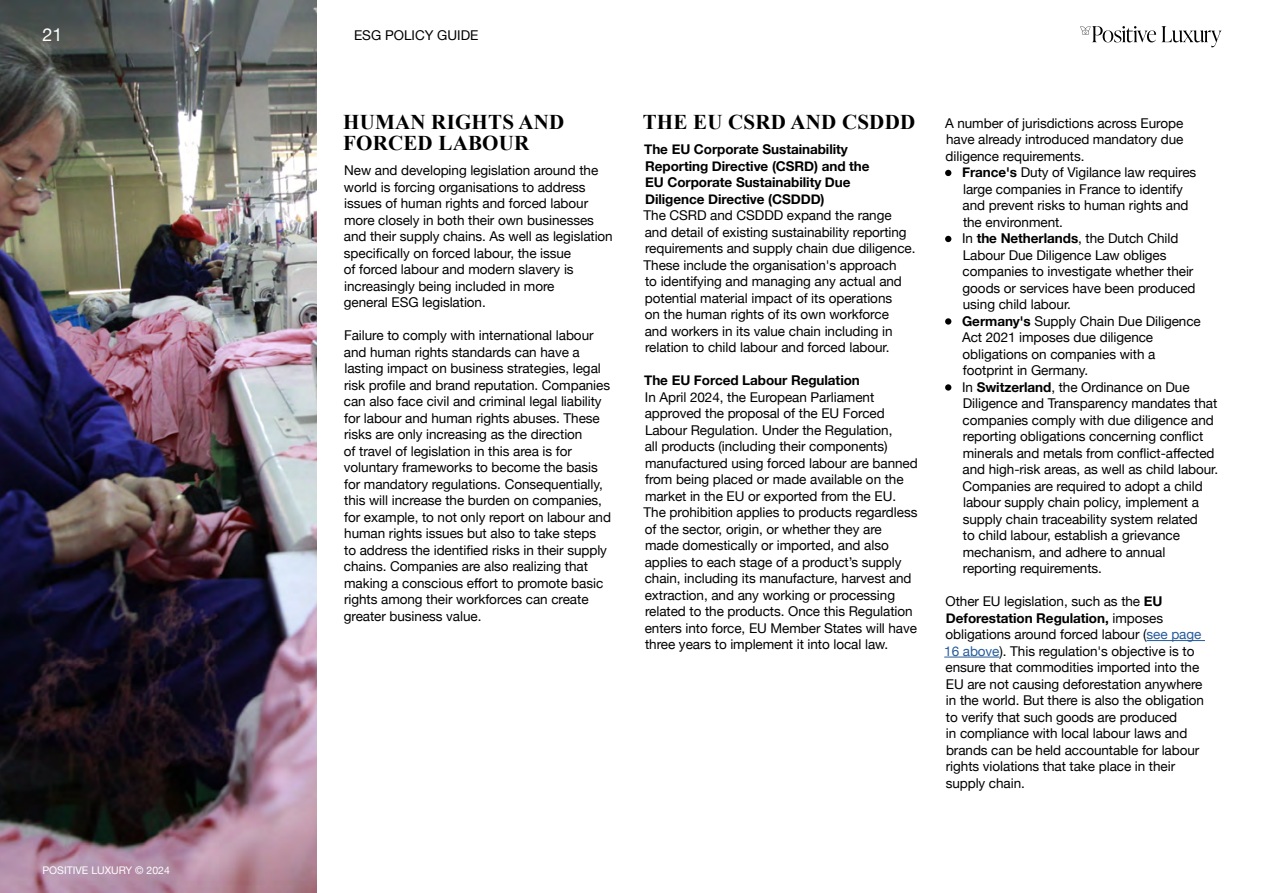
<style>
.page{position:relative;width:1263px;height:893px;background:#fff}
.page>*{position:absolute;margin:0;border:0;box-sizing:border-box;transform-origin:0 0}
.t1{font:700 21px/21px "Times New Roman";letter-spacing:.01em;color:#000}
.t2{font:18px "Helvetica Neue";color:#fff}
.t3{font:13.5px/16.5px "Helvetica Neue";letter-spacing:-.005em;color:#000}
.t4{font:700 13.5px/16.5px "Helvetica Neue";letter-spacing:-.005em;color:#000}
.t5{font:10.5px "Helvetica Neue";color:#fff}
.s1{font-weight:700}
.s2{color:#275b9b}
</style>
<div class="page">
<img style="left:0;top:0;width:317px;height:893px">
<hr style="left:1146px;top:640px;width:59px;height:1px;background:#275b9b">
<hr style="left:944px;top:657px;width:55px;height:1px;background:#275b9b">
<svg style="left:945px;top:170px;width:6px;height:6px"></svg>
<svg style="left:945px;top:236px;width:6px;height:6px"></svg>
<div style="left:945px;top:318px;width:6px;height:7px;background:#000;border-radius:50%"></div>
<div style="left:945px;top:384px;width:6px;height:7px;background:#000;border-radius:50%"></div>
<svg style="left:1080px;top:26px;width:141px;height:21px"></svg>
<h2 class="t2" style="left:43px;top:22px;width:22px">21</h2>
<p class="t3" style="left:354px;top:28px;width:126px">ESG POLICY GUIDE</p>
<p class="t5" style="left:43px;top:862px;width:129px">POSITIVE LUXURY © 2024</p>
<h1 class="t1" style="left:343px;top:111px;width:223px">HUMAN RIGHTS AND<br>FORCED LABOUR</h1>
<p class="t3" style="left:344px;top:163px;width:270px">New and developing legislation around the world is forcing organisations to address issues of human rights and forced labour more closely in both their own businesses and their supply chains. As well as legislation specifically on forced labour, the issue<br>of forced labour and modern slavery is increasingly being included in more<br>general ESG legislation.</p>
<p class="t3" style="left:344px;top:328px;width:269px">Failure to comply with international labour and human rights standards can have a lasting impact on business strategies, legal risk profile and brand reputation. Companies can also face civil and criminal legal liability for labour and human rights abuses. These risks are only increasing as the direction<br>of travel of legislation in this area is for voluntary frameworks to become the basis for mandatory regulations. Consequentially, this will increase the burden on companies, for example, to not only report on labour and human rights issues but also to take steps<br>to address the identified risks in their supply chains. Companies are also realizing that making a conscious effort to promote basic rights among their workforces can create greater business value.</p>
<h1 class="t1" style="left:643px;top:111px;width:274px">THE EU CSRD AND CSDDD</h1>
<p class="t4" style="left:644px;top:141px;width:227px">The EU Corporate Sustainability<br>Reporting Directive (CSRD) and the<br>EU Corporate Sustainability Due<br>Diligence Directive (CSDDD)</p>
<p class="t3" style="left:644px;top:208px;width:273px">The CSRD and CSDDD expand the range and detail of existing sustainability reporting requirements and supply chain due diligence.<br>These include the organisation's approach<br>to identifying and managing any actual and potential material impact of its operations<br>on the human rights of its own workforce<br>and workers in its value chain including in relation to child labour and forced labour.</p>
<p class="t4" style="left:644px;top:372px;width:217px">The EU Forced Labour Regulation</p>
<p class="t3" style="left:644px;top:389px;width:276px">In April 2024, the European Parliament approved the proposal of the EU Forced Labour Regulation. Under the Regulation,<br>all products (including their components) manufactured using forced labour are banned from being placed or made available on the market in the EU or exported from the EU.<br>The prohibition applies to products regardless of the sector, origin, or whether they are made domestically or imported, and also applies to each stage of a product’s supply chain, including its manufacture, harvest and extraction, and any working or processing related to the products. Once this Regulation enters into force, EU Member States will have three years to implement it into local law.</p>
<p class="t3" style="left:945px;top:115px;width:240px;text-align:justify">A number of jurisdictions across Europe have already introduced mandatory due diligence requirements.</p>
<p class="t3" style="left:962px;top:165px;width:258px"><span class="s1">France's</span> Duty of Vigilance law requires large companies in France to identify<br>and prevent risks to human rights and<br>the environment.<br>In <span class="s1">the Netherlands</span>, the Dutch Child Labour Due Diligence Law obliges companies to investigate whether their goods or services have been produced using child labour.<br><span class="s1">Germany's</span> Supply Chain Due Diligence Act 2021 imposes due diligence obligations on companies with a<br>footprint in Germany.<br>In <span class="s1">Switzerland</span>, the Ordinance on Due Diligence and Transparency mandates that companies comply with due diligence and reporting obligations concerning conflict minerals and metals from conflict-affected and high-risk areas, as well as child labour.<br>Companies are required to adopt a child labour supply chain policy, implement a supply chain traceability system related<br>to child labour, establish a grievance mechanism, and adhere to annual reporting requirements.</p>
<p class="t3" style="left:944px;top:594px;width:261px">Other EU legislation, such as the <span class="s1">EU Deforestation Regulation,</span> imposes obligations around forced labour (<span class="s2">see page 16 above</span>). This regulation's objective is to ensure that commodities imported into the EU are not causing deforestation anywhere in the world. But there is also the obligation to verify that such goods are produced<br>in compliance with local labour laws and brands can be held accountable for labour rights violations that take place in their supply chain.</p>
</div>
